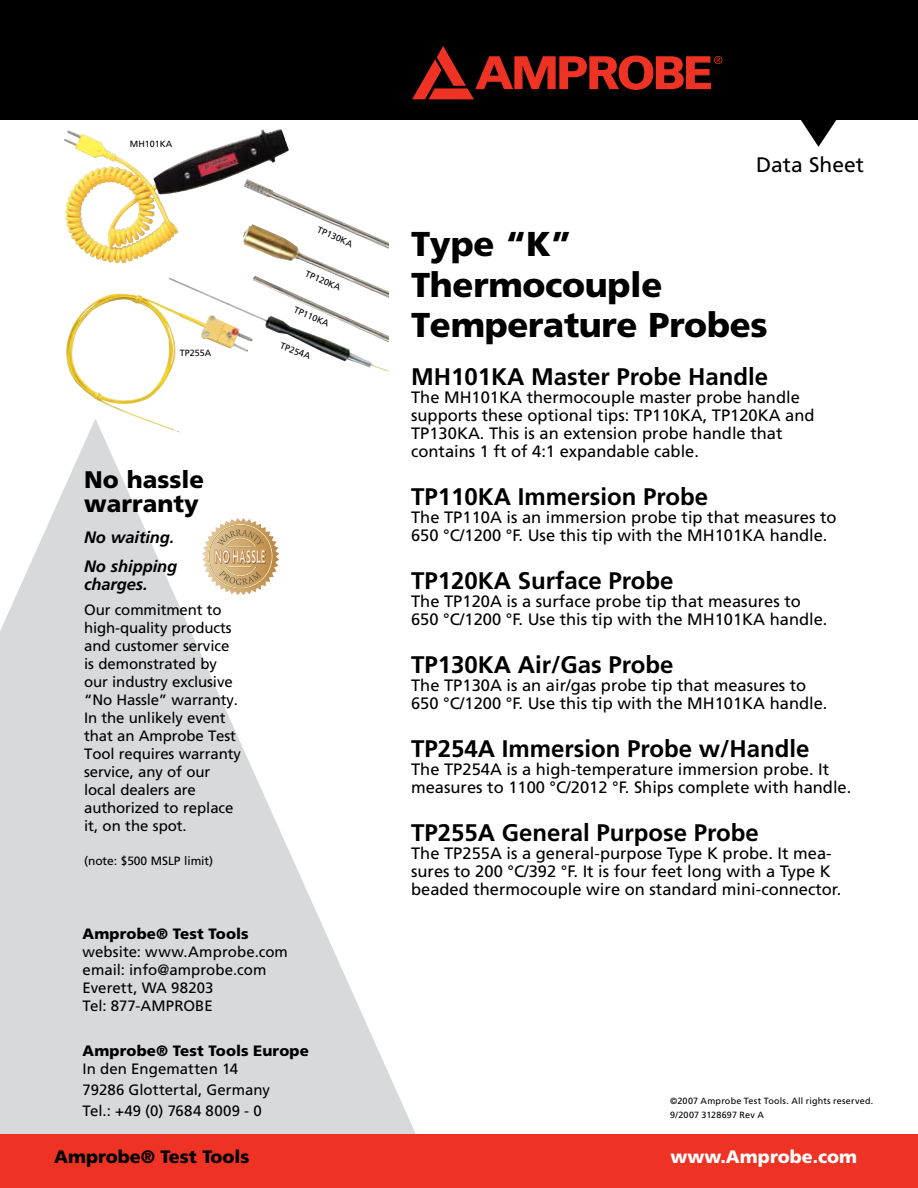
<style>
.page{position:relative;width:918px;height:1188px;background:#fff}
.page>*{position:absolute;margin:0;border:0;box-sizing:border-box;transform-origin:0 0}
.t1{font:900 34.5px/40.5px "Frutiger";letter-spacing:-.01em;color:#000}
.t2{font:700 24px "Frutiger";color:#000}
.t3{font:900 24px/24px "Frutiger";color:#000}
.t4{font:21px "Frutiger";color:#000}
.t5{font:900 18px "Frutiger";color:#000}
.t6{font:900 18px "Frutiger";color:#fff}
.t7{font:16.5px/18px "Frutiger";color:#000}
.t8{font:italic 700 16.5px/28.5px "Frutiger";letter-spacing:-.005em;color:#000}
.t9{font:15px/18px "Frutiger";letter-spacing:-.01em;color:#000}
.t10{font:900 15px "Frutiger";letter-spacing:.005em;color:#000}
.t11{font:12px "Frutiger";letter-spacing:-.005em;color:#000}
.t12{font:9px/14.1px "Frutiger";letter-spacing:.02em;color:#000}
.t13{font:9px "Frutiger";color:#000}
</style>
<div class="page">
<svg style="left:0;top:433px;width:416px;height:701px;fill:#d8d9db"></svg>
<div style="left:0;top:0;width:918px;height:120px;background:#000"></div>
<div style="left:0;top:1134px;width:918px;height:54px;background:#ee3224"></div>
<svg style="left:412px;top:46px;width:310px;height:53px"></svg>
<svg style="left:801px;top:120px;width:36px;height:27px"></svg>
<svg style="left:202px;top:518px;width:77px;height:77px"></svg>
<img style="left:71px;top:129px;width:201px;height:57px">
<img style="left:242px;top:179px;width:147px;height:99px">
<img style="left:168px;top:278px;width:221px;height:94px">
<img style="left:66px;top:294px;width:187px;height:139px">
<p class="t13" style="left:130px;top:139px;width:44px">MH101KA</p>
<p class="t12" style="left:321px;top:223px;width:39px;rotate:23deg">TP130KA</p>
<p class="t12" style="left:309px;top:267px;width:39px;rotate:23deg">TP120KA</p>
<p class="t12" style="left:297px;top:303px;width:39px;rotate:23deg">TP110KA</p>
<p class="t12" style="left:180px;top:345px;width:33px">TP255A</p>
<p class="t12" style="left:283px;top:339px;width:33px;rotate:20deg">TP254A</p>
<h2 class="t3" style="left:84px;top:467px;width:122px">No hassle warranty</h2>
<p class="t8" style="left:84px;top:523px;width:95px">No waiting.<br>No shipping</p>
<p class="t8" style="left:84px;top:570px;width:65px">charges.</p>
<p class="t9" style="left:84px;top:600px;width:158px">Our commitment to high-quality products and customer service is demonstrated by our industry exclusive “No Hassle” warranty.<br>In the unlikely event that an Amprobe Test<br>Tool requires warranty service, any of our local dealers are authorized to replace it, on the spot.</p>
<p class="t11" style="left:84px;top:854px;width:131px">(note: $500 MSLP limit)</p>
<p class="t10" style="left:83px;top:925px;width:167px">Amprobe® Test Tools</p>
<p class="t9" style="left:83px;top:943px;width:207px">website: www.Amprobe.com email: info@amprobe.com<br>Everett, WA 98203<br>Tel: 877-AMPROBE</p>
<p class="t10" style="left:83px;top:1041px;width:228px">Amprobe® Test Tools Europe</p>
<p class="t9" style="left:83px;top:1058px;width:189px;line-height:21.3px">In den Engematten 14<br>79286 Glottertal, Germany<br>Tel.: +49 (0) 7684 8009 - 0</p>
<p class="t4" style="left:756px;top:153px;width:109px">Data Sheet</p>
<h1 class="t1" style="left:411px;top:223px;width:358px">Type “K”<br>Thermocouple<br>Temperature Probes</h1>
<h2 class="t2" style="left:411px;top:363px;width:358px">MH101KA Master Probe Handle</h2>
<p class="t7" style="left:411px;top:388px;width:405px">The MH101KA thermocouple master probe handle supports these optional tips: TP110KA, TP120KA and TP130KA. This is an extension probe handle that contains 1 ft of 4:1 expandable cable.</p>
<h2 class="t2" style="left:411px;top:483px;width:298px">TP110KA Immersion Probe</h2>
<p class="t7" style="left:411px;top:508px;width:427px">The TP110A is an immersion probe tip that measures to<br>650 °C/1200 °F. Use this tip with the MH101KA handle.</p>
<h2 class="t2" style="left:411px;top:567px;width:264px">TP120KA Surface Probe</h2>
<p class="t7" style="left:411px;top:592px;width:418px">The TP120A is a surface probe tip that measures to<br>650 °C/1200 °F. Use this tip with the MH101KA handle.</p>
<h2 class="t2" style="left:411px;top:651px;width:264px">TP130KA Air/Gas Probe</h2>
<p class="t7" style="left:411px;top:676px;width:418px">The TP130A is an air/gas probe tip that measures to<br>650 °C/1200 °F. Use this tip with the MH101KA handle.</p>
<h2 class="t2" style="left:411px;top:735px;width:400px">TP254A Immersion Probe w/Handle</h2>
<p class="t7" style="left:411px;top:760px;width:442px">The TP254A is a high-temperature immersion probe. It measures to 1100 °C/2012 °F. Ships complete with handle.</p>
<h2 class="t2" style="left:411px;top:819px;width:349px">TP255A General Purpose Probe</h2>
<p class="t7" style="left:411px;top:844px;width:432px">The TP255A is a general-purpose Type K probe. It mea&shy;sures to 200 °C/392 °F. It is four feet long with a Type K beaded thermocouple wire on standard mini-connector.</p>
<p class="t12" style="left:670px;top:1093px;width:205px">©2007 Amprobe Test Tools. All rights reserved.<br>9/2007 3128697 Rev A</p>
<p class="t5" style="left:54px;top:1146px;width:197px">Amprobe® Test Tools</p>
<p class="t6" style="left:670px;top:1146px;width:188px">www.Amprobe.com</p>
</div>
